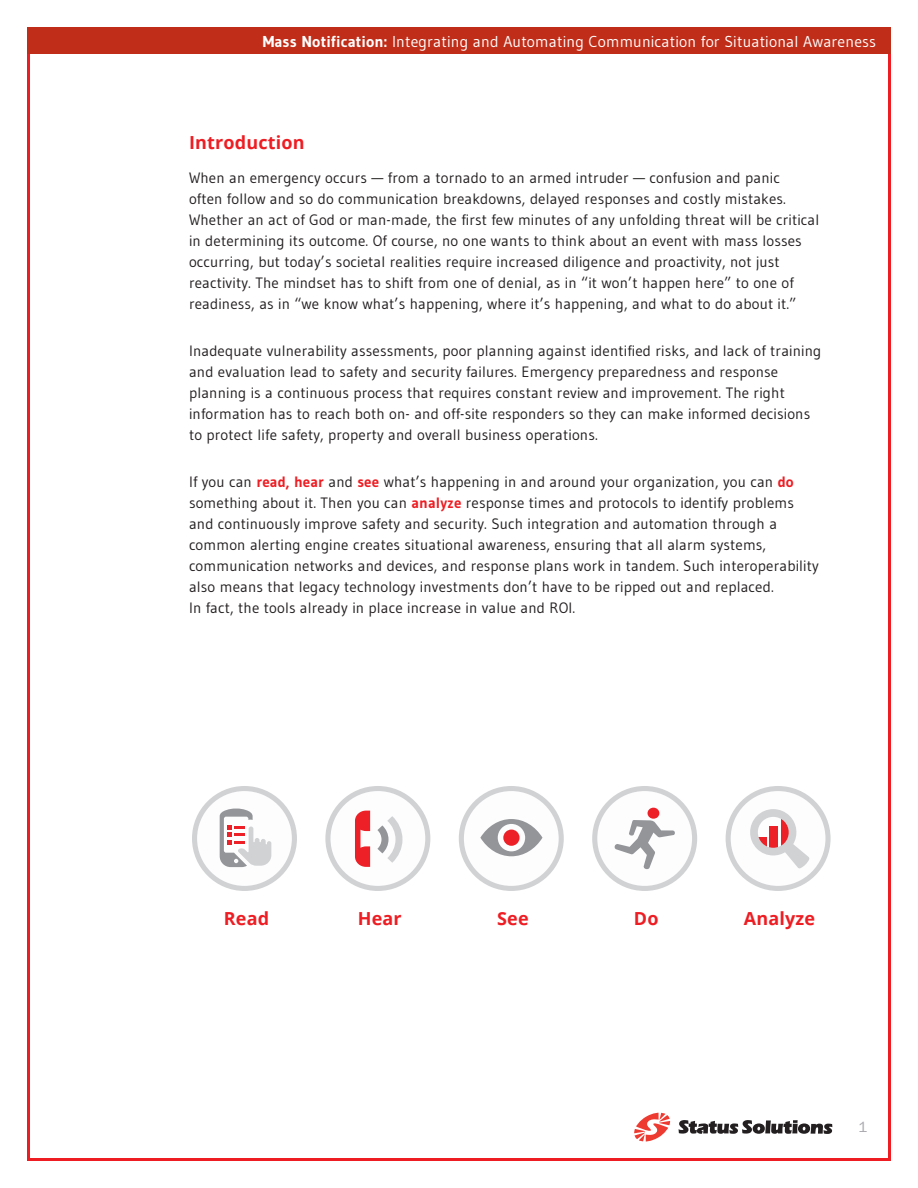
<style>
.page{position:relative;width:918px;height:1188px;background:#fff}
.page>*{position:absolute;margin:0;border:0;box-sizing:border-box;transform-origin:0 0}
.t1{font:700 18px "Open Sans";letter-spacing:.01em;color:#ee1d23}
.t2{font:15.75px "Gudea";letter-spacing:.01em;color:#fff}
.t3{font:15px/21px "Gudea";letter-spacing:.01em;color:#231f20}
.t4{font:15px "Franklin Gothic";color:#a8a9ad}
.s1{font-weight:700}
.s2{font-weight:700;color:#ee1d23}
</style>
<div class="page">
<div style="left:27px;top:27px;width:864px;height:27px;background:#c02d19"></div>
<svg style="left:679px;top:1120px;width:153px;height:14px"></svg>
<svg style="left:634px;top:1113px;width:36px;height:28px"></svg>
<svg style="left:192px;top:786px;width:105px;height:105px"></svg>
<svg style="left:325px;top:786px;width:105px;height:105px"></svg>
<svg style="left:459px;top:786px;width:105px;height:105px"></svg>
<svg style="left:592px;top:786px;width:105px;height:105px"></svg>
<div style="left:648px;top:808px;width:11px;height:11px;background:#ec2026;border-radius:50%"></div>
<svg style="left:726px;top:786px;width:105px;height:105px"></svg>
<p class="t2" style="left:263px;top:31px;width:615px"><span class="s1">Mass Notification:</span> Integrating and Automating Communication for Situational Awareness</p>
<p class="t1" style="left:189px;top:130px;width:117px">Introduction</p>
<p class="t3" style="left:189px;top:167px;width:632px">When an emergency occurs — from a tornado to an armed intruder — confusion and panic<br>often follow and so do communication breakdowns, delayed responses and costly mistakes.<br>Whether an act of God or man-made, the first few minutes of any unfolding threat will be critical in determining its outcome. Of course, no one wants to think about an event with mass losses occurring, but today’s societal realities require increased diligence and proactivity, not just reactivity. The mindset has to shift from one of denial, as in “it won’t happen here” to one of readiness, as in “we know what’s happening, where it’s happening, and what to do about it.”</p>
<p class="t3" style="left:189px;top:340px;width:634px">Inadequate vulnerability assessments, poor planning against identified risks, and lack of training and evaluation lead to safety and security failures. Emergency preparedness and response planning is a continuous process that requires constant review and improvement. The right information has to reach both on- and off-site responders so they can make informed decisions to protect life safety, property and overall business operations.</p>
<p class="t3" style="left:189px;top:471px;width:631px">If you can <span class="s2">read, hear</span> and <span class="s2">see</span> what’s happening in and around your organization, you can <span class="s2">do </span>something about it. Then you can <span class="s2">analyze</span> response times and protocols to identify problems and continuously improve safety and security. Such integration and automation through a common alerting engine creates situational awareness, ensuring that all alarm systems, communication networks and devices, and response plans work in tandem. Such interoperability also means that legacy technology investments don’t have to be ripped out and replaced.<br>In fact, the tools already in place increase in value and ROI.</p>
<p class="t1" style="left:224px;top:906px;width:47px">Read</p>
<p class="t1" style="left:358px;top:906px;width:45px">Hear</p>
<p class="t1" style="left:497px;top:906px;width:33px">See</p>
<p class="t1" style="left:634px;top:906px;width:26px">Do</p>
<p class="t1" style="left:744px;top:906px;width:73px">Analyze</p>
<p class="t4" style="left:858px;top:1118px;width:10px">1</p>
</div>
